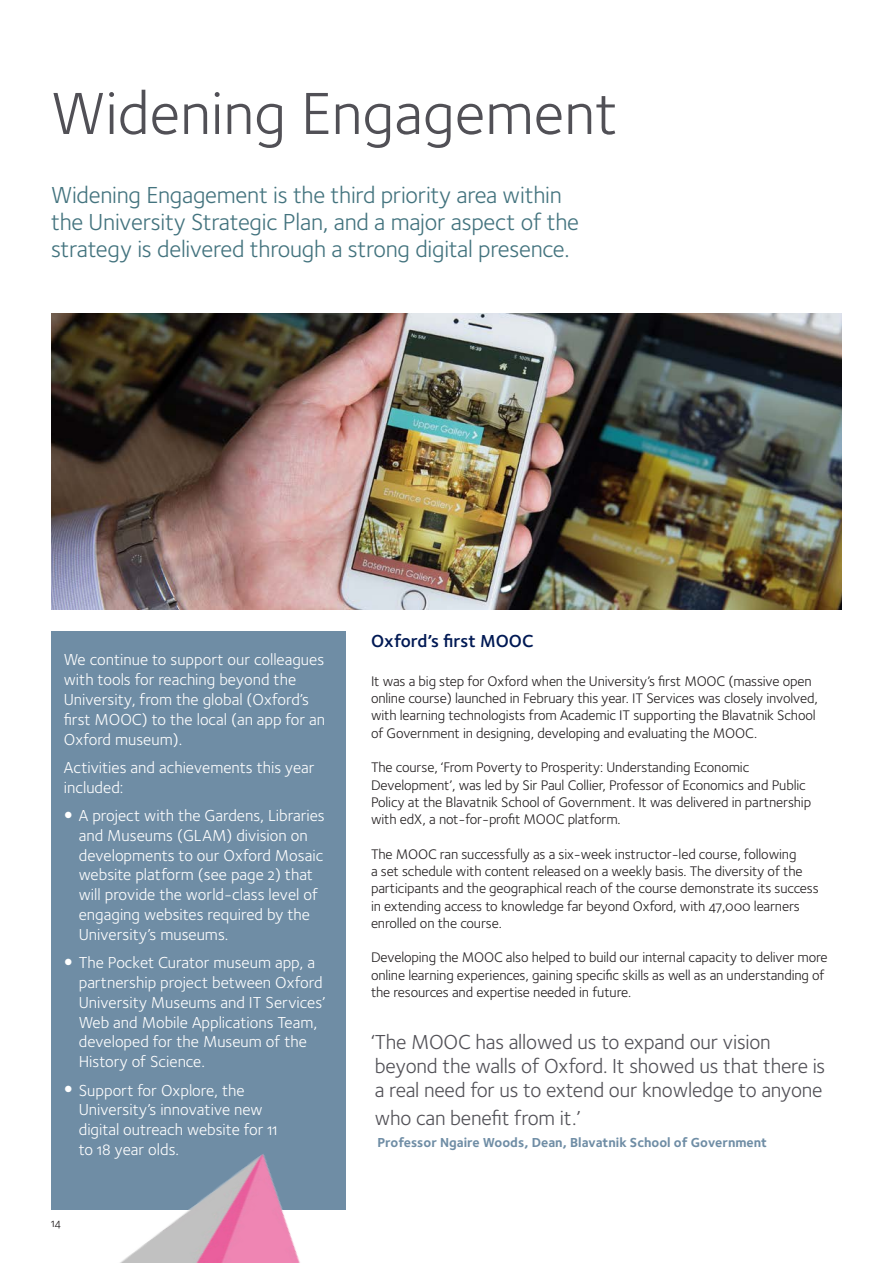
<style>
.page{position:relative;width:893px;height:1263px;background:#fff}
.page>*{position:absolute;margin:0;border:0;box-sizing:border-box;transform-origin:0 0}
.t1{font:61.5px "Foundry Sterling Book OSF";color:#515056}
.t2{font:24px/27px "Foundry Sterling Book OSF";letter-spacing:-.01em;color:#43737e}
.t3{font:21px/24px "Foundry Sterling Book OSF";letter-spacing:-.01em;color:#515056}
.t4{font:18px "Foundry Sterling Demi OSF";color:#001954}
.t5{font:16.5px/19.8px "Foundry Sterling Book OSF";color:#fff}
.t6{font:14.4px/17.2px "Foundry Sterling Book OSF";letter-spacing:-.01em;color:#231f20}
.t7{font:13.5px "Foundry Sterling Bold OSF";color:#6f8da5}
.t8{font:12px "Foundry Sterling Book OSF";color:#231f20}
</style>
<div class="page">
<img style="left:51px;top:314px;width:791px;height:295px">
<div style="left:51px;top:631px;width:294px;height:579px;background:#6f8da5"></div>
<img style="left:120px;top:799px;width:226px;height:464px">
<p class="t1" style="left:51px;top:70px;width:568px">Widening Engagement</p>
<p class="t2" style="left:51px;top:181px;width:530px">Widening Engagement is the third priority area within the University Strategic Plan, and a major aspect of the strategy is delivered through a strong digital presence.</p>
<p class="t5" style="left:64px;top:649px;width:263px">We continue to support our colleagues with tools for reaching beyond the<br>University, from the global (Oxford’s first MOOC) to the local (an app for an<br>Oxford museum).</p>
<p class="t5" style="left:64px;top:757px;width:252px">Activities and achievements this year included:</p>
<p class="t5" style="left:79px;top:805px;width:247px">A project with the Gardens, Libraries and Museums (GLAM) division on developments to our Oxford Mosaic website platform (see page 2) that will provide the world-class level of engaging websites required by the University’s museums.</p>
<p class="t5" style="left:79px;top:952px;width:248px">The Pocket Curator museum app, a partnership project between Oxford<br>University Museums and IT Services’<br>Web and Mobile Applications Team, developed for the Museum of the<br>History of Science.</p>
<p class="t5" style="left:79px;top:1079px;width:200px">Support for Oxplore, the<br>University’s innovative new digital outreach website for 11 to 18 year olds.</p>
<p class="t8" style="left:51px;top:1214px;width:11px">14</p>
<p class="t4" style="left:371px;top:628px;width:164px">Oxford’s first MOOC</p>
<p class="t6" style="left:371px;top:672px;width:448px">It was a big step for Oxford when the University’s first MOOC (massive open online course) launched in February this year. IT Services was closely involved, with learning technologists from Academic IT supporting the Blavatnik School of Government in designing, developing and evaluating the MOOC.</p>
<p class="t6" style="left:371px;top:758px;width:442px">The course, ‘From Poverty to Prosperity: Understanding Economic Development’, was led by Sir Paul Collier, Professor of Economics and Public Policy at the Blavatnik School of Government. It was delivered in partnership with edX, a not-for-profit MOOC platform.</p>
<p class="t6" style="left:371px;top:845px;width:449px">The MOOC ran successfully as a six-week instructor-led course, following<br>a set schedule with content released on a weekly basis. The diversity of the participants and the geographical reach of the course demonstrate its success in extending access to knowledge far beyond Oxford, with 47,000 learners enrolled on the course.</p>
<p class="t6" style="left:371px;top:948px;width:458px">Developing the MOOC also helped to build our internal capacity to deliver more online learning experiences, gaining specific skills as well as an understanding of the resources and expertise needed in future.</p>
<p class="t3" style="left:371px;top:1030px;width:456px">‘The MOOC has allowed us to expand our vision beyond the walls of Oxford. It showed us that there is a real need for us to extend our knowledge to anyone</p>
<p class="t3" style="left:375px;top:1105px;width:207px">who can benefit from it.’</p>
<p class="t7" style="left:377px;top:1133px;width:391px">Professor Ngaire Woods, Dean, Blavatnik School of Government</p>
</div>
